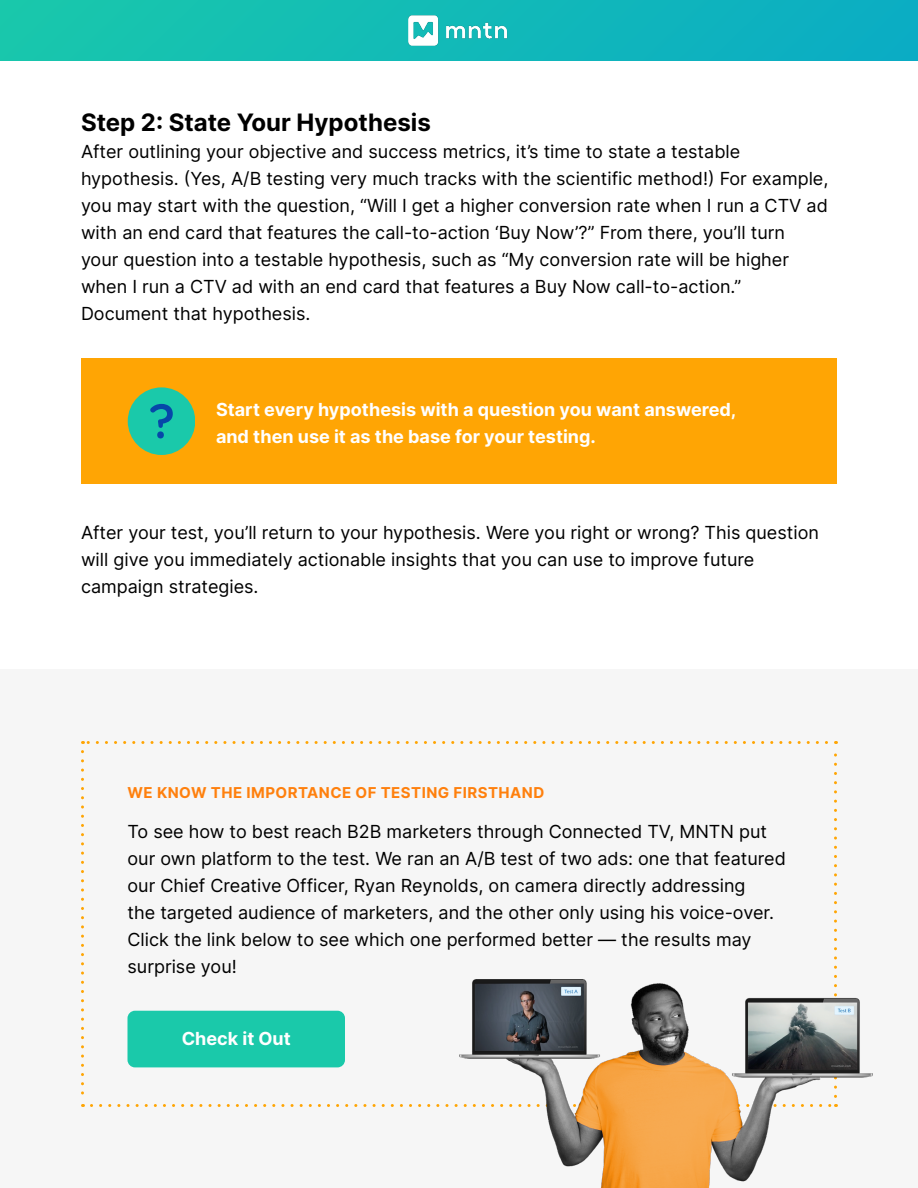
<style>
.page{position:relative;width:918px;height:1188px;background:#fff}
.page>*{position:absolute;margin:0;border:0;box-sizing:border-box;transform-origin:0 0}
.t1{font:700 24px "Inter";color:#000}
.t2{font:18px/27px "Inter";color:#000}
.t3{font:700 18px/27px "Inter";color:#fff}
.t4{font:700 15px "Inter";letter-spacing:.03em;color:#ff800d}
</style>
<div class="page">
<div style="left:0;top:0;width:918px;height:60px;background:linear-gradient(to right,#19c7ab,#0bacc4)"></div>
<img style="left:402px;top:7px;width:114px;height:47px">
<div style="left:0;top:669px;width:918px;height:519px;background:#f6f6f6"></div>
<div style="left:81px;top:358px;width:756px;height:126px;background:#ffa504"></div>
<div style="left:128px;top:387px;width:67px;height:68px;background:#1ac9aa;border-radius:50%"></div>
<svg style="left:150px;top:404px;width:23px;height:34px"></svg>
<div style="left:128px;top:1011px;width:217px;height:56px;background:#1ac9aa;border-radius:8px"></div>
<svg style="left:81px;top:752px;width:3px;height:355px"></svg>
<svg style="left:91px;top:1104px;width:367px;height:3px"></svg>
<svg style="left:834px;top:741px;width:3px;height:237px"></svg>
<svg style="left:82px;top:741px;width:745px;height:3px"></svg>
<img style="left:459px;top:979px;width:414px;height:209px">
<h1 class="t1" style="left:81px;top:105px;width:351px">Step 2: State Your Hypothesis</h1>
<p class="t2" style="left:81px;top:138px;width:749px">After outlining your objective and success metrics, it’s time to state a testable hypothesis. (Yes, A/B testing very much tracks with the scientific method!) For example, you may start with the question, “Will I get a higher conversion rate when I run a CTV ad with an end card that features the call-to-action ‘Buy Now’?” From there, you’ll turn<br>your question into a testable hypothesis, such as “My conversion rate will be higher when I run a CTV ad with an end card that features a Buy Now call-to-action.” Document that hypothesis.</p>
<p class="t3" style="left:216px;top:396px;width:522px">Start every hypothesis with a question you want answered, and then use it as the base for your testing.</p>
<p class="t2" style="left:81px;top:519px;width:739px">After your test, you’ll return to your hypothesis. Were you right or wrong? This question will give you immediately actionable insights that you can use to improve future campaign strategies.</p>
<p class="t4" style="left:128px;top:781px;width:418px">WE KNOW THE IMPORTANCE OF TESTING FIRSTHAND</p>
<p class="t2" style="left:128px;top:817px;width:660px">To see how to best reach B2B marketers through Connected TV, MNTN put our own platform to the test. We ran an A/B test of two ads: one that featured our Chief Creative Officer, Ryan Reynolds, on camera directly addressing<br>the targeted audience of marketers, and the other only using his voice-over.<br>Click the link below to see which one performed better — the results may surprise you!</p>
<p class="t3" style="left:182px;top:1024px;width:111px">Check it Out</p>
</div>
